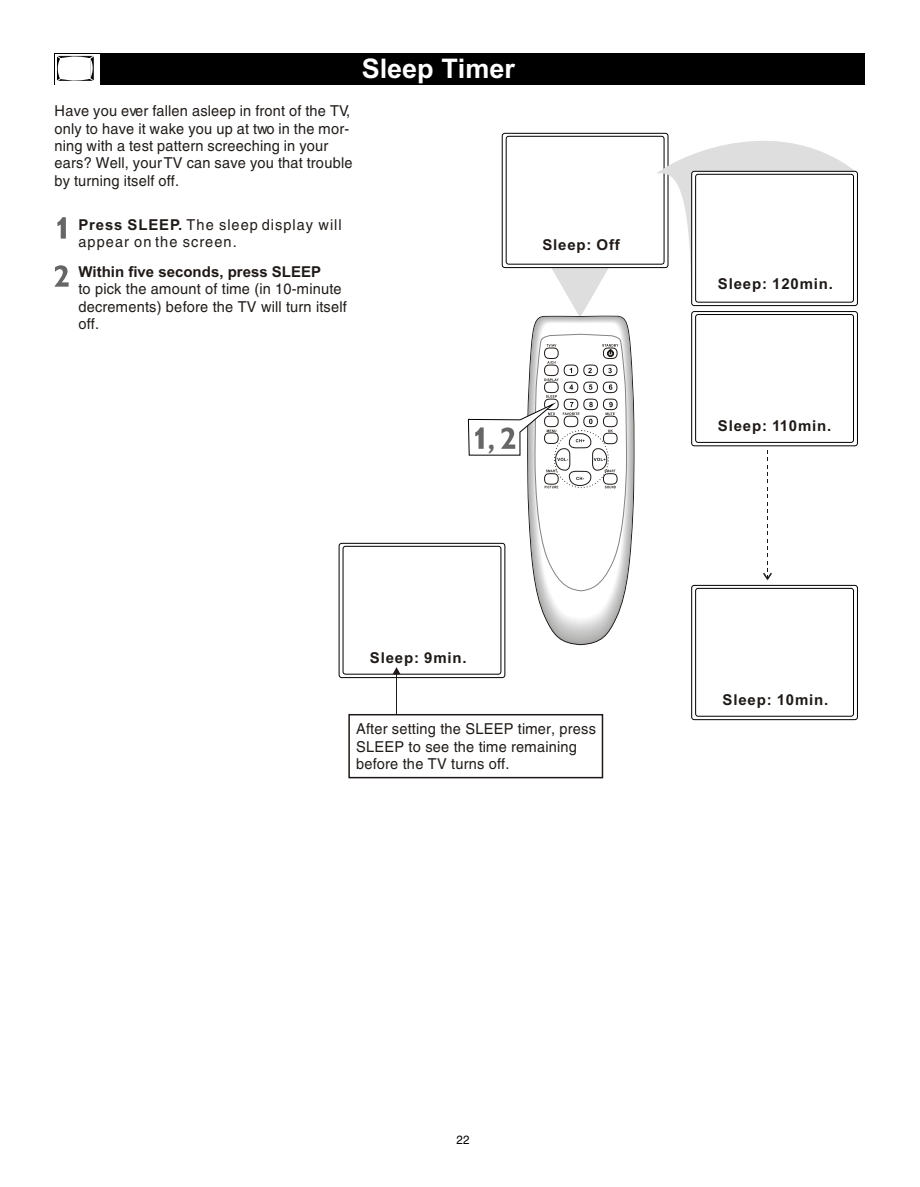
<style>
.page{position:relative;width:920px;height:1187px;background:#fff}
.page>*{position:absolute;margin:0;border:0;box-sizing:border-box;transform-origin:0 0}
.t1{font:700 condensed 40.05px "Gill Sans MT Ext";color:#666}
.t2{font:700 27px "Helvetica";color:#fff}
.t3{font:15px/17.4px "Helvetica";color:#1f1a17}
.t4{font:700 15px "Helvetica";letter-spacing:.055em;color:#1f1a17}
.t5{font:15px/17.4px "Helvetica";letter-spacing:.055em;color:#1f1a17}
.t6{font:700 15px "Helvetica";color:#1f1a17}
.t7{font:12px "Helvetica";color:#000}
.s1{font-weight:700}
</style>
<div class="page">
<div style="left:54px;top:53px;width:810px;height:32px;background:#000"></div>
<div style="left:55px;top:54px;width:44px;height:30px;background:#fff"></div>
<svg style="left:57px;top:55px;width:37px;height:26px"></svg>
<div style="left:502px;top:133px;width:166px;height:135px;border:1px solid #000;border-radius:3px"></div>
<div style="left:505px;top:136px;width:159px;height:129px;border:1px solid #000;border-radius:3px"></div>
<svg style="left:656px;top:132px;width:200px;height:142px"></svg>
<div style="left:691px;top:171px;width:166px;height:134px;background:#fff;border-radius:3px"></div>
<div style="left:691px;top:171px;width:166px;height:135px;border:1px solid #000;border-radius:3px"></div>
<div style="left:695px;top:174px;width:159px;height:129px;border:1px solid #000;border-radius:3px"></div>
<div style="left:691px;top:311px;width:166px;height:135px;border:1px solid #000;border-radius:3px"></div>
<div style="left:695px;top:314px;width:159px;height:129px;border:1px solid #000;border-radius:3px"></div>
<div style="left:691px;top:585px;width:166px;height:135px;border:1px solid #000;border-radius:3px"></div>
<div style="left:695px;top:588px;width:159px;height:128px;border:1px solid #000;border-radius:3px"></div>
<svg style="left:57px;top:217px;width:9px;height:21px"></svg>
<svg style="left:55px;top:265px;width:14px;height:22px"></svg>
<svg style="left:467px;top:239px;width:168px;height:406px"></svg>
<svg style="left:763px;top:450px;width:9px;height:130px"></svg>
<div style="left:339px;top:543px;width:166px;height:134px;background:#fff;border-radius:3px"></div>
<div style="left:339px;top:543px;width:166px;height:135px;border:1px solid #000;border-radius:3px"></div>
<div style="left:342px;top:546px;width:159px;height:128px;border:1px solid #000;border-radius:3px"></div>
<div style="left:348px;top:714px;width:255px;height:64px;border:2px solid #1f1a17"></div>
<hr style="left:396px;top:673px;width:1px;height:41px;background:#1f1a17">
<svg style="left:392px;top:667px;width:8px;height:7px"></svg>
<p class="t3" style="left:54px;top:103px;width:300px">Have you ever fallen asleep in front of the TV, only to have it wake you up at two in the mor&shy;ning with a test pattern screeching in your ears? Well, your TV can save you that trouble by turning itself off.</p>
<h2 class="t2" style="left:362px;top:59px;width:155px">Sleep Timer</h2>
<p class="t5" style="left:78px;top:217px;width:265px"><span class="s1">Press SLEEP.</span> The sleep display will appear on the screen.</p>
<p class="t6" style="left:78px;top:266px;width:244px">Within five seconds, press SLEEP</p>
<p class="t3" style="left:78px;top:281px;width:270px">to pick the amount of time (in 10-minute decrements) before the TV will turn itself off.</p>
<p class="t4" style="left:542px;top:239px;width:79px">Sleep: Off</p>
<h1 class="t1" style="left:488px;top:416px;width:7px">,</h1>
<p class="t4" style="left:370px;top:652px;width:98px">Sleep: 9min.</p>
<p class="t3" style="left:356px;top:721px;width:242px">After setting the SLEEP timer, press<br>SLEEP to see the time remaining before the TV turns off.</p>
<p class="t4" style="left:718px;top:278px;width:117px">Sleep: 120min.</p>
<p class="t4" style="left:718px;top:420px;width:115px">Sleep: 110min.</p>
<p class="t4" style="left:722px;top:694px;width:107px">Sleep: 10min.</p>
<p class="t7" style="left:456px;top:1134px;width:15px">22</p>
</div>
